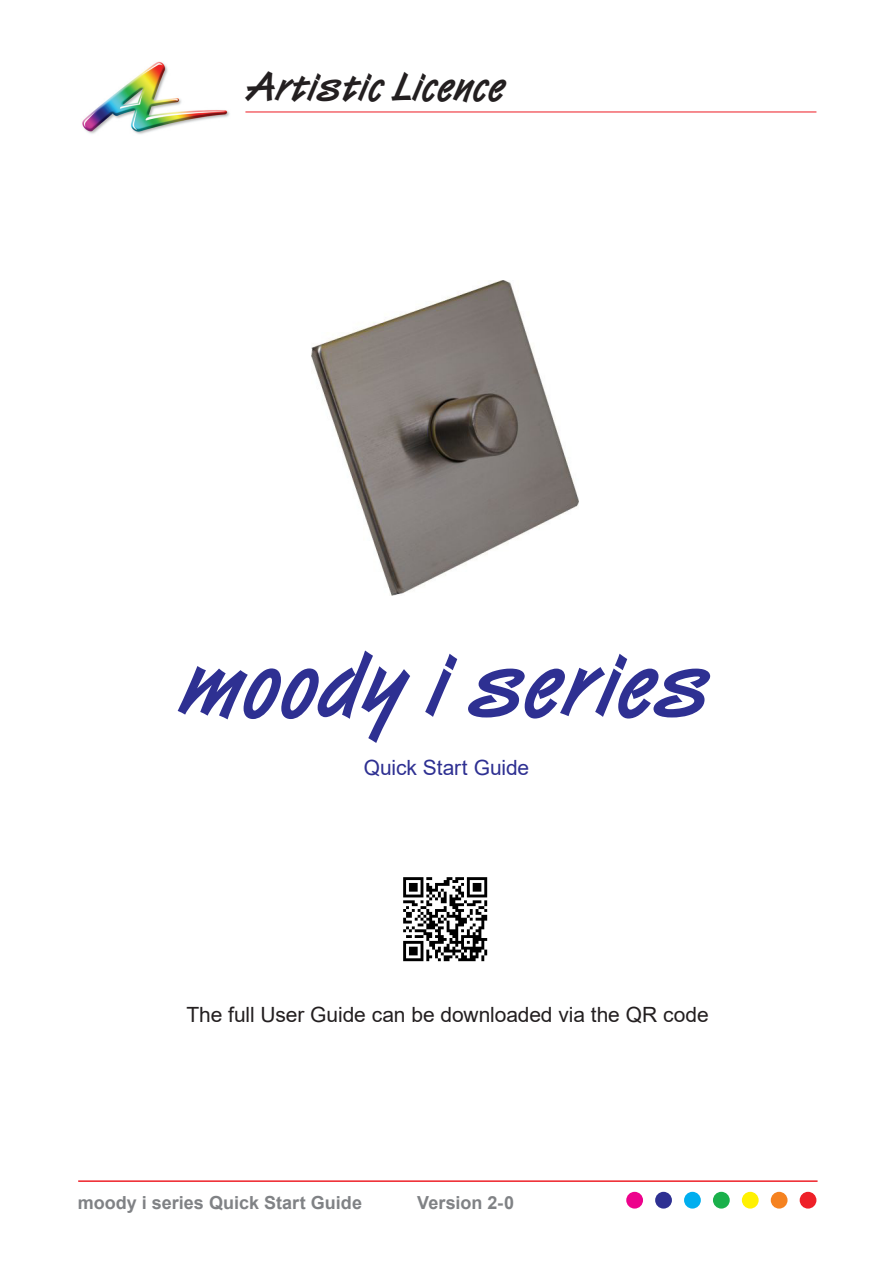
<style>
.page{position:relative;width:893px;height:1263px;background:#fff}
.page>*{position:absolute;margin:0;border:0;box-sizing:border-box;transform-origin:0 0}
.t1{font:92.7px "Van Dijk Bold Let Plain";letter-spacing:-.005em;color:#2e3092}
.t2{font:40.95px "Van Dijk Bold Let Plain";color:#231f20}
.Appendix_Table_Heade{font:21px "Arial";letter-spacing:-.005em;color:#231f20}
.t3{font:21px "Arial";letter-spacing:-.005em;color:#2e3092}
.t4{font:700 18px "Arial";color:#808285}
</style>
<div class="page">
<img style="left:403px;top:877px;width:85px;height:85px">
<img style="left:82px;top:61px;width:148px;height:73px">
<hr style="left:245px;top:111px;width:571px;height:1px;background:#ee2028">
<img style="left:311px;top:281px;width:267px;height:314px">
<hr style="left:78px;top:1180px;width:740px;height:2px;background:#ee2028">
<div style="left:800px;top:1192px;width:16px;height:16px;background:#ee2028;border-radius:50%"></div>
<div style="left:771px;top:1192px;width:16px;height:16px;background:#f58220;border-radius:50%"></div>
<div style="left:742px;top:1192px;width:17px;height:16px;background:#fff101;border-radius:50%"></div>
<div style="left:713px;top:1192px;width:17px;height:16px;background:#1ab04b;border-radius:50%"></div>
<div style="left:684px;top:1192px;width:17px;height:16px;background:#00aeef;border-radius:50%"></div>
<div style="left:655px;top:1192px;width:17px;height:16px;background:#2e3092;border-radius:50%"></div>
<div style="left:626px;top:1192px;width:17px;height:16px;background:#ed028c;border-radius:50%"></div>
<p class="t2" style="left:245px;top:60px;width:261px">Artistic Licence</p>
<p class="t1" style="left:180px;top:625px;width:532px">moody i series</p>
<p class="t3" style="left:364px;top:753px;width:167px">Quick Start Guide</p>
<p class="Appendix_Table_Heade" style="left:186px;top:1000px;width:524px">The full User Guide can be downloaded via the QR code</p>
<p class="t4" style="left:78px;top:1189px;width:286px">moody i series Quick Start Guide</p>
<p class="t4" style="left:417px;top:1189px;width:98px">Version 2-0</p>
</div>
